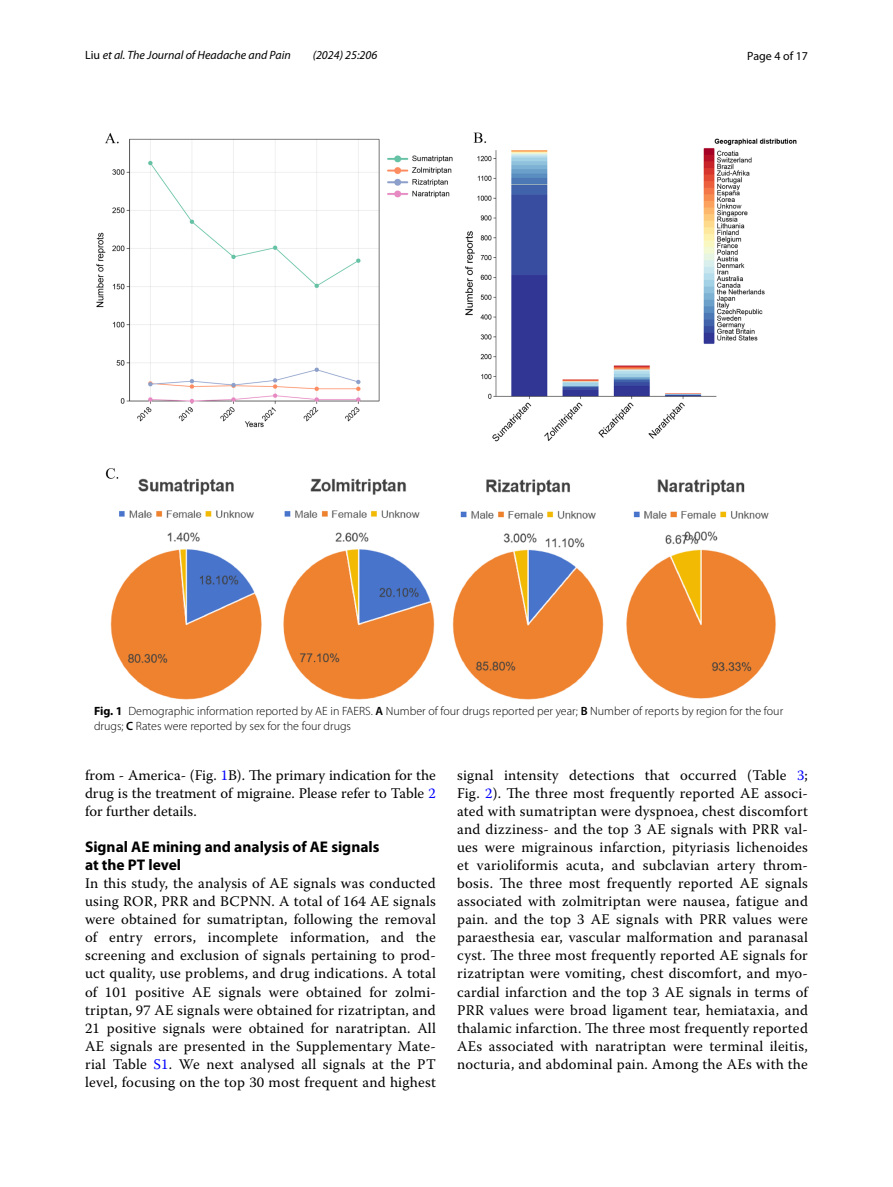
<style>
.page{position:relative;width:893px;height:1187px;background:#fff}
.page>*{position:absolute;margin:0;border:0;box-sizing:border-box;transform-origin:0 0}
.t1{font:700 15.45px/18px "Myriad Pro";color:#000}
.t2{font:14.7px/18px "Warnock Pro";letter-spacing:.015em;color:#000;text-align:justify}
.t3{font:300 12px/15px "Myriad Pro";color:#000}
.t4{font:italic 12px "Myriad Pro";color:#000}
.t5{font:12px "Myriad Pro";color:#000}
.s1{font-style:normal}
.s2{font-weight:700}
.s3{font-weight:600}
.s4{color:#00f}
</style>
<div class="page">
<img style="left:96px;top:133px;width:701px;height:566px">
<p class="t4" style="left:85px;top:48px;width:207px"><span class="s1">Liu</span> et al. The Journal of Headache and Pain</p>
<p class="t4" style="left:313px;top:48px;width:66px">(2024) 25:206</p>
<p class="t5" style="left:747px;top:48px;width:62px">Page 4 of 17</p>
<p class="t3" style="left:94px;top:703px;width:691px"><span class="s2">Fig. 1</span> Demographic information reported by AE in FAERS. <span class="s3">A</span> Number of four drugs reported per year; <span class="s3">B</span> Number of reports by region for the four drugs; <span class="s3">C</span> Rates were reported by sex for the four drugs</p>
<p class="t2" style="left:85px;top:766px;width:352px">from - America- (Fig. <span class="s4">1</span>B). The primary indication for the drug is the treatment of migraine. Please refer to Table <span class="s4">2 </span>for further details.</p>
<p class="t1" style="left:85px;top:837px;width:296px">Signal AE mining and analysis of AE signals at the PT level</p>
<p class="t2" style="left:85px;top:874px;width:352px">In this study, the analysis of AE signals was conducted using ROR, PRR and BCPNN. A total of 164 AE signals were obtained for sumatriptan, following the removal of entry errors, incomplete information, and the screening and exclusion of signals pertaining to prod&shy;uct quality, use problems, and drug indications. A total of 101 positive AE signals were obtained for zolmi&shy;triptan, 97 AE signals were obtained for rizatriptan, and 21 positive signals were obtained for naratriptan. All AE signals are presented in the Supplementary Mate&shy;rial Table <span class="s4">S1</span>. We next analysed all signals at the PT level, focusing on the top 30 most frequent and highest</p>
<p class="t2" style="left:457px;top:766px;width:352px">signal intensity detections that occurred (Table <span class="s4">3</span>; Fig. <span class="s4">2</span>). The three most frequently reported AE associ&shy;ated with sumatriptan were dyspnoea, chest discomfort and dizziness- and the top 3 AE signals with PRR val&shy;ues were migrainous infarction, pityriasis lichenoides et varioliformis acuta, and subclavian artery throm&shy;bosis. The three most frequently reported AE signals associated with zolmitriptan were nausea, fatigue and pain. and the top 3 AE signals with PRR values were paraesthesia ear, vascular malformation and paranasal cyst. The three most frequently reported AE signals for rizatriptan were vomiting, chest discomfort, and myo&shy;cardial infarction and the top 3 AE signals in terms of PRR values were broad ligament tear, hemiataxia, and thalamic infarction. The three most frequently reported AEs associated with naratriptan were terminal ileitis, nocturia, and abdominal pain. Among the AEs with the</p>
</div>
